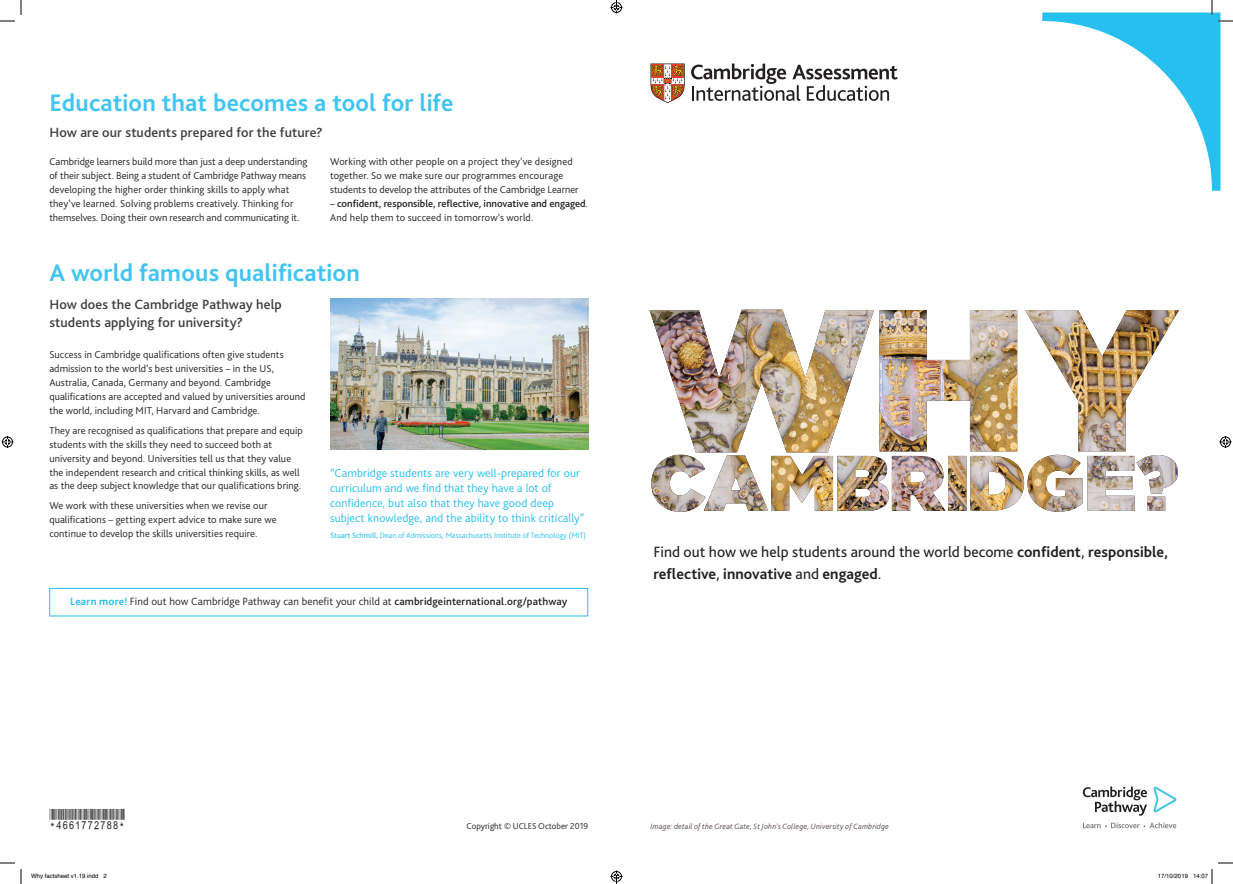
<style>
.page{position:relative;width:1233px;height:884px;background:#fff}
.page>*{position:absolute;margin:0;border:0;box-sizing:border-box;transform-origin:0 0}
.t1{font:700 25px "Bliss Pro";letter-spacing:.005em;color:#42c4f2}
.t2{font:15.6px/21.2px "Bliss Pro";color:#231f20}
.t3{font:500 14px/18px "Bliss Pro";letter-spacing:.005em;color:#3e3e3f}
.t4{font:300 12px/15px "Bliss Pro";letter-spacing:.005em;color:#26bff0}
.t5{font:300 11px "Bliss Pro";letter-spacing:.01em;color:#231f20}
.t6{font:10.9px "ABCC39 Short Text";color:#231f20}
.t7{font:300 10.5px/14px "Bliss Pro";letter-spacing:.005em;color:#231f20}
.t8{font:500 10.5px/14px "Bliss Pro";color:#231f20}
.t9{font:300 9px "Bliss Pro";color:#231f20}
.t10{font:300 8px "Bliss Pro";color:#26bff0}
.t11{font:italic 300 8px "Bliss Pro";letter-spacing:.02em;color:#574348}
.t12{font:6px "Helvetica";color:#000}
.s1{font-weight:300}
.s2{font-weight:400}
.s3{font-weight:700;color:#26bff0}
.s4{font-weight:500}
.s5{font-weight:700}
</style>
<div class="page">
<img style="left:649px;top:310px;width:530px;height:202px">
<div style="left:49px;top:588px;width:539px;height:28px;border:1px solid #26bff0"></div>
<img style="left:330px;top:299px;width:258px;height:150px">
<svg style="left:691px;top:64px;width:206px;height:37px"></svg>
<svg style="left:650px;top:64px;width:34px;height:39px"></svg>
<svg style="left:1153px;top:787px;width:23px;height:25px"></svg>
<svg style="left:1082px;top:786px;width:65px;height:30px"></svg>
<svg style="left:1083px;top:822px;width:93px;height:6px"></svg>
<svg style="left:1218px;top:862px;width:15px;height:2px"></svg>
<svg style="left:0;top:0;width:22px;height:22px"></svg>
<svg style="left:0;top:862px;width:22px;height:22px"></svg>
<svg style="left:1042px;top:0;width:191px;height:191px"></svg>
<svg style="left:2px;top:436px;width:12px;height:12px"></svg>
<svg style="left:1219px;top:436px;width:12px;height:12px"></svg>
<svg style="left:1211px;top:869px;width:1px;height:15px"></svg>
<svg style="left:610px;top:0;width:12px;height:14px"></svg>
<svg style="left:610px;top:870px;width:12px;height:14px"></svg>
<h1 class="t1" style="left:49px;top:87px;width:405px">Education that becomes a tool for life</h1>
<h3 class="t3" style="left:49px;top:123px;width:275px">How are our students prepared for the future?</h3>
<p class="t7" style="left:49px;top:155px;width:259px">Cambridge learners build more than just a deep understanding of their subject. Being a student of Cambridge Pathway means developing the higher order thinking skills to apply what they’ve learned. Solving problems creatively. Thinking for themselves. Doing their own research and communicating it.</p>
<p class="t7" style="left:330px;top:155px;width:250px">Working with other people on a project they’ve designed together. So we make sure our programmes encourage students to develop the attributes of the Cambridge Learner</p>
<p class="t8" style="left:330px;top:197px;width:259px"><span class="s1">–</span> confident, responsible, reflective, innovative and engaged<span class="s1">.<br>And help them to succeed in tomorrow’s world.</span></p>
<h1 class="t1" style="left:49px;top:257px;width:312px">A world famous qualification</h1>
<h3 class="t3" style="left:49px;top:296px;width:234px">How does the Cambridge Pathway help students applying for university?</h3>
<p class="t7" style="left:49px;top:347px;width:258px">Success in Cambridge qualifications often give students admission to the world’s best universities – in the US, Australia, Canada, Germany and beyond. Cambridge qualifications are accepted and valued by universities around the world, including MIT, Harvard and Cambridge.</p>
<p class="t7" style="left:49px;top:423px;width:255px">They are recognised as qualifications that prepare and equip students with the skills they need to succeed both at university and beyond. Universities tell us that they value the independent research and critical thinking skills, as well as the deep subject knowledge that our qualifications bring.</p>
<p class="t7" style="left:49px;top:499px;width:229px">We work with these universities when we revise our qualifications – getting expert advice to make sure we continue to develop the skills universities require.</p>
<p class="t4" style="left:330px;top:465px;width:256px">“Cambridge students are very well-prepared for our curriculum and we find that they have a lot of confidence, but also that they have good deep subject knowledge, and the ability to think critically”</p>
<p class="t10" style="left:330px;top:530px;width:257px"><span class="s2">Stuart Schmill</span>, Dean of Admissions, Massachusetts Institute of Technology (MIT)</p>
<p class="t5" style="left:70px;top:595px;width:498px"><span class="s3">Learn more!</span> Find out how Cambridge Pathway can benefit your child at <span class="s4">cambridgeinternational.org/pathway</span></p>
<h2 class="t2" style="left:653px;top:541px;width:516px">Find out how we help students around the world become <span class="s5">confident</span>, <span class="s5">responsible, reflective</span>, <span class="s5">innovative</span> and <span class="s5">engaged</span>.</h2>
<p class="t6" style="left:49px;top:819px;width:77px">*4661772788*</p>
<p class="t9" style="left:466px;top:820px;width:123px">Copyright © UCLES October 2019</p>
<p class="t11" style="left:650px;top:821px;width:240px">Image: detail of the Great Gate, St John’s College, University of Cambridge</p>
<p class="t12" style="left:31px;top:871px;width:77px">Why factsheet v1.19.indd 2</p>
<p class="t12" style="left:1158px;top:871px;width:52px">17/10/2019 14:07</p>
</div>
